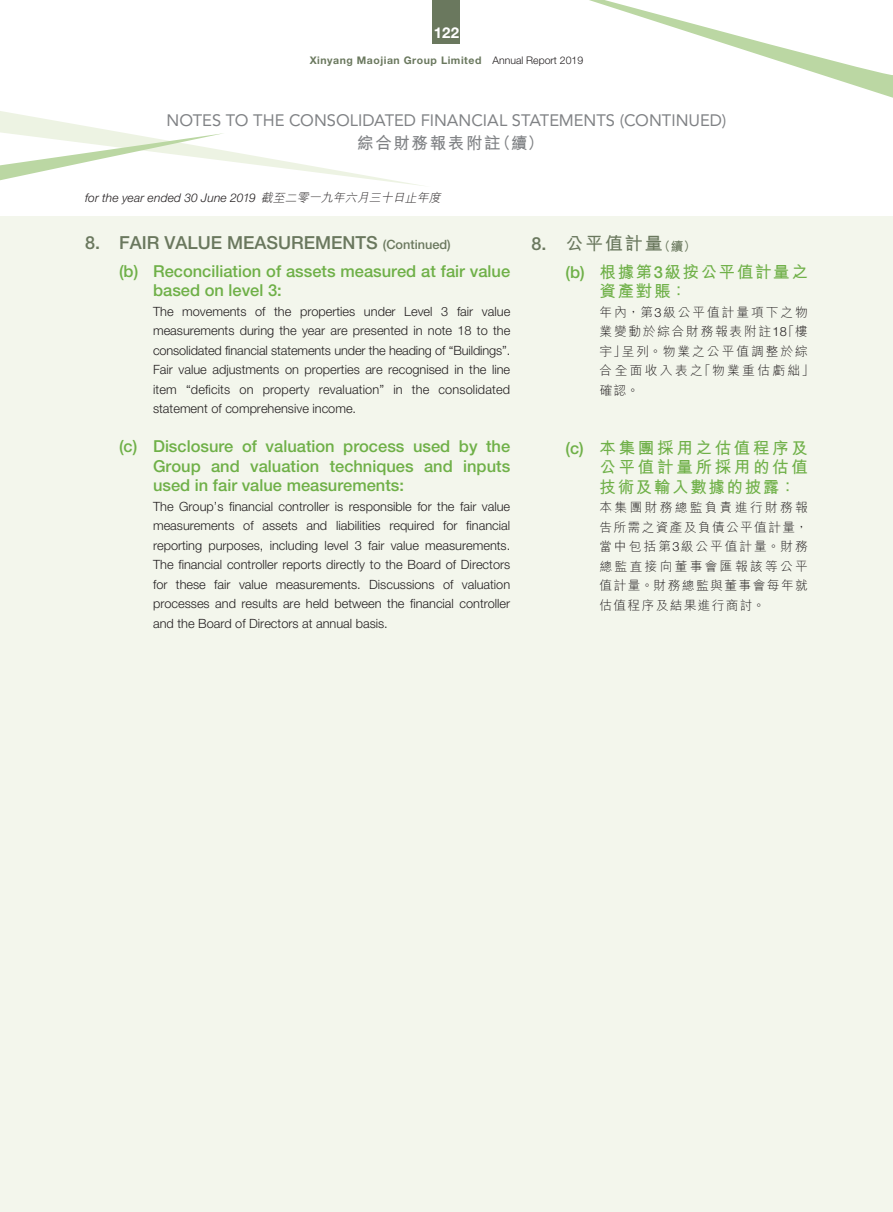
<style>
.page{position:relative;width:893px;height:1212px;background:#fff}
.page>*{position:absolute;margin:0;border:0;box-sizing:border-box;transform-origin:0 0}
.t1{font:500 18px "Helvetica Neue LT Std";color:#6a785e}
.t2{font:700 18px "M Hei HK";letter-spacing:.1em;color:#6a785e}
.t3{font:500 16.5px/19.5px "Helvetica Neue LT Std";color:#6fb048}
.t4{font:700 16.5px/19.5px "M Hei HK";letter-spacing:.1em;color:#6fb048}
.t5{font:16.5px "Avenir LT Std";color:#808285}
.t6{font:700 16.5px "M Hei HK";letter-spacing:.1em;color:#808285}
.t7{font:700 15px "Helvetica Neue LT Std";color:#fff}
.t8{font:300 12.75px/19.5px "Helvetica Neue LT Std";color:#231f20;text-align:justify}
.t9{font:300 12.75px/19.5px "M Hei HK";letter-spacing:.15em;color:#231f20}
.t10{font:italic 300 12px "Helvetica Neue LT Std";letter-spacing:.01em;color:#231f20}
.t11{font:700 10.5px "Helvetica Neue LT Std";letter-spacing:.05em;color:#6a785e}
.s1{font-weight:300;color:#231f20}
.s2{font-family:"M Hei HK"}
.s3{font-size:12.75px}
.s4{font-family:"Helvetica Neue LT Std";font-weight:500}
.s5{font-family:"Helvetica Neue LT Std"}
</style>
<div class="page">
<div style="left:0;top:216px;width:893px;height:996px;background:#f3f6ec"></div>
<div style="left:433px;top:0;width:27px;height:44px;background:#6a785e"></div>
<svg style="left:0;top:111px;width:423px;height:75px"></svg>
<svg style="left:589px;top:0;width:304px;height:98px"></svg>
<p class="t7" style="left:434px;top:23px;width:27px">122</p>
<p class="t11" style="left:310px;top:54px;width:275px">Xinyang Maojian Group Limited <span class="s1">Annual Report 2019</span></p>
<p class="t5" style="left:167px;top:111px;width:561px">NOTES TO THE CONSOLIDATED FINANCIAL STATEMENTS (CONTINUED)</p>
<p class="t6" style="left:357px;top:131px;width:188px">綜合財務報表附註（續）</p>
<p class="t10" style="left:85px;top:190px;width:360px">for the year ended 30 June 2019 <span class="s2">截至二零一九年六月三十日止年度</span></p>
<p class="t1" style="left:85px;top:232px;width:367px">8. FAIR VALUE MEASUREMENTS <span class="s3">(Continued)</span></p>
<p class="t3" style="left:153px;top:261px;width:359px;text-indent:-34px">(b) Reconciliation of assets measured at fair value based on level 3:</p>
<p class="t8" style="left:153px;top:301px;width:359px">The movements of the properties under Level 3 fair value measurements during the year are presented in note 18 to the consolidated financial statements under the heading of “Buildings”.<br>Fair value adjustments on properties are recognised in the line item “deficits on property revaluation” in the consolidated statement of comprehensive income.</p>
<p class="t3" style="left:153px;top:437px;width:359px;text-align:justify;text-indent:-34px">(c) Disclosure of valuation process used by the Group and valuation techniques and inputs used in fair value measurements:</p>
<p class="t8" style="left:153px;top:496px;width:359px">The Group’s financial controller is responsible for the fair value measurements of assets and liabilities required for financial reporting purposes, including level 3 fair value measurements.<br>The financial controller reports directly to the Board of Directors for these fair value measurements. Discussions of valuation processes and results are held between the financial controller and the Board of Directors at annual basis.</p>
<p class="t2" style="left:531px;top:230px;width:166px"><span class="s4">8.</span> 公平值計量<span class="s3">（續）</span></p>
<p class="t4" style="left:600px;top:261px;width:210px;text-indent:-34px"><span class="s4">(b)</span> 根據第<span class="s4">3</span>級按公平值計量之資產對賬：</p>
<p class="t9" style="left:600px;top:302px;width:216px">年內，第<span class="s5">3</span>級公平值計量項下之物業變動於綜合財務報表附註<span class="s5">18</span>「樓宇」呈列。物業之公平值調整於綜合全面收入表之「物業重估虧絀」確認。</p>
<p class="t4" style="left:600px;top:436px;width:210px;text-align:justify;text-indent:-34px"><span class="s4">(c)</span> 本集團採用之估值程序及公平值計量所採用的估值技術及輸入數據的披露：</p>
<p class="t9" style="left:600px;top:497px;width:210px;text-align:justify">本集團財務總監負責進行財務報告所需之資產及負債公平值計量，當中包括第<span class="s5">3</span>級公平值計量。財務總監直接向董事會匯報該等公平值計量。財務總監與董事會每年就估值程序及結果進行商討。</p>
</div>
